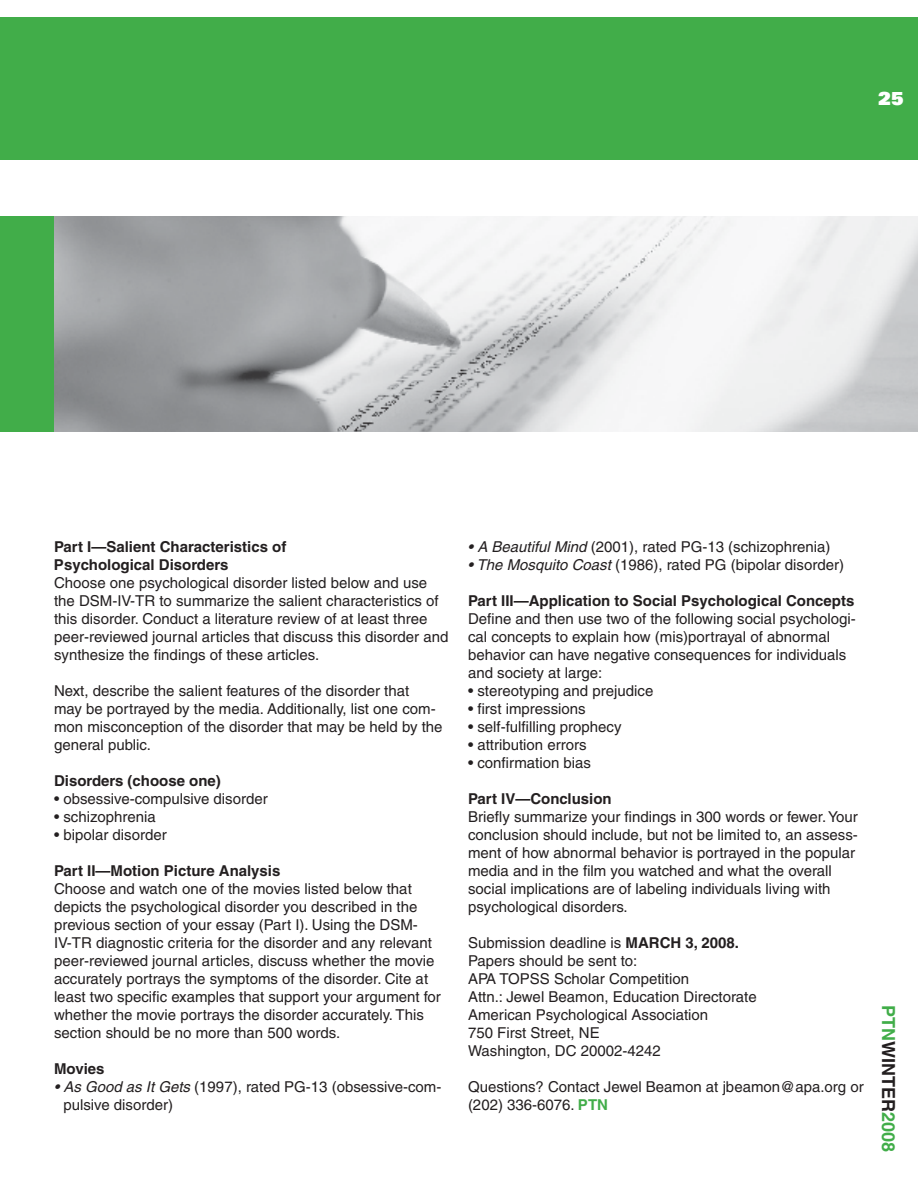
<style>
.page{position:relative;width:918px;height:1188px;background:#fff}
.page>*{position:absolute;margin:0;border:0;box-sizing:border-box;transform-origin:0 0}
.t1{font:700 18px "Helvetica";color:#41ad49}
.t2{font:900 18px "Univers";color:#fff}
.t3{font:15px/18px "Helvetica";color:#231f20}
.t4{font:700 15px/18px "Helvetica";color:#231f20}
.s1{font-style:italic}
.s2{font-weight:700}
.s3{font-weight:700;color:#41ad49}
.s4{color:#231f20}
</style>
<div class="page">
<div style="left:0;top:17px;width:918px;height:143px;background:#41ad49"></div>
<div style="left:0;top:216px;width:918px;height:216px;background:#41ad49"></div>
<img style="left:54px;top:216px;width:864px;height:216px">
<p class="t2" style="left:878px;top:86px;width:14px">25</p>
<p class="t4" style="left:54px;top:537px;width:234px">Part I—Salient Characteristics of<br>Psychological Disorders</p>
<p class="t3" style="left:54px;top:573px;width:396px">Choose one psychological disorder listed below and use the DSM-IV-TR to summarize the salient characteristics of this disorder. Conduct a literature review of at least three peer-reviewed journal articles that discuss this disorder and synthesize the findings of these articles.</p>
<p class="t3" style="left:54px;top:681px;width:390px">Next, describe the salient features of the disorder that<br>may be portrayed by the media. Additionally, list one com&shy;mon misconception of the disorder that may be held by the general public.</p>
<p class="t4" style="left:54px;top:771px;width:168px">Disorders (choose one)</p>
<p class="t3" style="left:54px;top:789px;width:215px">• obsessive-compulsive disorder</p>
<p class="t3" style="left:54px;top:807px;width:103px">• schizophrenia</p>
<p class="t3" style="left:54px;top:825px;width:114px">• bipolar disorder</p>
<p class="t4" style="left:54px;top:861px;width:228px">Part II—Motion Picture Analysis</p>
<p class="t3" style="left:54px;top:879px;width:388px">Choose and watch one of the movies listed below that depicts the psychological disorder you described in the previous section of your essay (Part I). Using the DSM-IV-TR diagnostic criteria for the disorder and any relevant peer-reviewed journal articles, discuss whether the movie accurately portrays the symptoms of the disorder. Cite at least two specific examples that support your argument for whether the movie portrays the disorder accurately. This section should be no more than 500 words.</p>
<p class="t4" style="left:54px;top:1059px;width:52px">Movies</p>
<p class="t3" style="left:63px;top:1077px;width:379px;text-indent:-9px"><span class="s1">• As Good as It Gets</span> (1997), rated PG-13 (obsessive-com&shy;pulsive disorder)</p>
<p class="t3" style="left:468px;top:537px;width:364px"><span class="s1">• A Beautiful Mind</span> (2001), rated PG-13 (schizophrenia)</p>
<p class="t3" style="left:468px;top:555px;width:378px"><span class="s1">• The Mosquito Coast</span> (1986), rated PG (bipolar disorder)</p>
<p class="t4" style="left:468px;top:591px;width:388px">Part III—Application to Social Psychological Concepts</p>
<p class="t3" style="left:468px;top:609px;width:389px">Define and then use two of the following social psychologi&shy;cal concepts to explain how (mis)portrayal of abnormal behavior can have negative consequences for individuals and society at large:</p>
<p class="t3" style="left:468px;top:681px;width:187px">• stereotyping and prejudice</p>
<p class="t3" style="left:468px;top:699px;width:119px">• first impressions</p>
<p class="t3" style="left:468px;top:717px;width:155px">• self-fulfilling prophecy</p>
<p class="t3" style="left:468px;top:735px;width:120px">• attribution errors</p>
<p class="t3" style="left:468px;top:753px;width:125px">• confirmation bias</p>
<p class="t4" style="left:468px;top:789px;width:145px">Part IV—Conclusion</p>
<p class="t3" style="left:468px;top:807px;width:391px">Briefly summarize your findings in 300 words or fewer. Your conclusion should include, but not be limited to, an assess&shy;ment of how abnormal behavior is portrayed in the popular media and in the film you watched and what the overall social implications are of labeling individuals living with psychological disorders.</p>
<p class="t3" style="left:468px;top:933px;width:290px">Submission deadline is <span class="s2">March 3, 2008.<br></span>Papers should be sent to:<br>APA TOPSS Scholar Competition<br>Attn.: Jewel Beamon, Education Directorate<br>American Psychological Association<br>750 First Street, NE<br>Washington, DC 20002-4242</p>
<p class="t3" style="left:468px;top:1077px;width:397px">Questions? Contact Jewel Beamon at jbeamon@apa.org or (202) 336-6076. <span class="s3">PTN</span></p>
<p class="t1" style="left:899px;top:1005px;width:149px;rotate:90deg">PTN<span class="s4">winter</span>2008</p>
</div>
